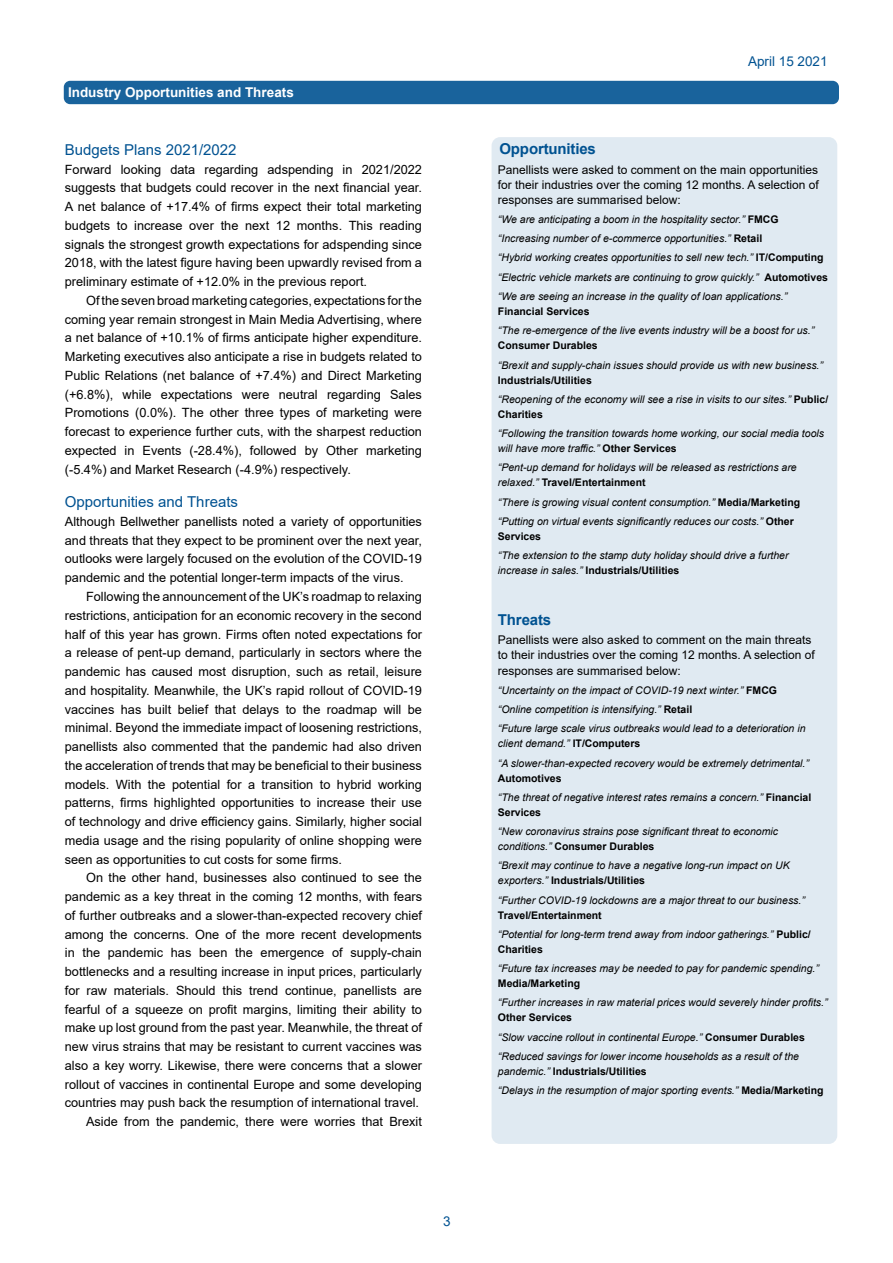
<style>
.page{position:relative;width:893px;height:1263px;background:#fff}
.page>*{position:absolute;margin:0;border:0;box-sizing:border-box;transform-origin:0 0}
.t1{font:15px "Arial";color:#005291}
.t2{font:700 15px "Arial";letter-spacing:-.01em;color:#005291}
.t3{font:700 13.5px "Arial";color:#fff}
.t4{font:13.5px "Arial";color:#005291}
.t5{font:12.75px/18.8px "Arial";color:#000;text-align:justify}
.t6{font:12px/15px "Arial";color:#000;text-align:justify}
.t7{font:italic 10.5px/19.2px "Arial";color:#000}
.t8{font:700 10.5px "Arial";color:#000}
.s1{font-weight:700;font-style:normal}
</style>
<div class="page">
<div style="left:64px;top:81px;width:775px;height:23px;background:#19639c;border-radius:6px"></div>
<div style="left:492px;top:137px;width:345px;height:1007px;background:#e0eaf2;border-radius:9px"></div>
<p class="t3" style="left:68px;top:88px;width:227px">Industry Opportunities and Threats</p>
<p class="t1" style="left:65px;top:139px;width:173px">Budgets Plans 2021/2022</p>
<p class="t5" style="left:65px;top:160px;width:359px">Forward looking data regarding adspending in 2021/2022 suggests that budgets could recover in the next financial year.<br>A net balance of +17.4% of firms expect their total marketing budgets to increase over the next 12 months. This reading signals the strongest growth expectations for adspending since 2018, with the latest figure having been upwardly revised from a preliminary estimate of +12.0% in the previous report.</p>
<p class="t5" style="left:65px;top:291px;width:359px;text-indent:21px">Of the seven broad marketing categories, expectations for the coming year remain strongest in Main Media Advertising, where a net balance of +10.1% of firms anticipate higher expenditure.<br>Marketing executives also anticipate a rise in budgets related to Public Relations (net balance of +7.4%) and Direct Marketing (+6.8%), while expectations were neutral regarding Sales Promotions (0.0%). The other three types of marketing were forecast to experience further cuts, with the sharpest reduction expected in Events (-28.4%), followed by Other marketing (-5.4%) and Market Research (-4.9%) respectively.</p>
<p class="t1" style="left:65px;top:492px;width:175px">Opportunities and Threats</p>
<p class="t5" style="left:65px;top:512px;width:359px">Although Bellwether panellists noted a variety of opportunities and threats that they expect to be prominent over the next year, outlooks were largely focused on the evolution of the COVID-19 pandemic and the potential longer-term impacts of the virus.</p>
<p class="t5" style="left:65px;top:587px;width:359px;text-indent:21px">Following the announcement of the UK’s roadmap to relaxing restrictions, anticipation for an economic recovery in the second half of this year has grown. Firms often noted expectations for a release of pent-up demand, particularly in sectors where the pandemic has caused most disruption, such as retail, leisure and hospitality. Meanwhile, the UK’s rapid rollout of COVID-19 vaccines has built belief that delays to the roadmap will be minimal. Beyond the immediate impact of loosening restrictions, panellists also commented that the pandemic had also driven the acceleration of trends that may be beneficial to their business models. With the potential for a transition to hybrid working patterns, firms highlighted opportunities to increase their use of technology and drive efficiency gains. Similarly, higher social media usage and the rising popularity of online shopping were seen as opportunities to cut costs for some firms.</p>
<p class="t5" style="left:65px;top:868px;width:359px;text-align:right">On the other hand, businesses also continued to see the pandemic as a key threat in the coming 12 months, with fears of further outbreaks and a slower-than-expected recovery chief among the concerns. One of the more recent developments in the pandemic has been the emergence of supply-chain bottlenecks and a resulting increase in input prices, particularly for raw materials. Should this trend continue, panellists are fearful of a squeeze on profit margins, limiting their ability to make up lost ground from the past year. Meanwhile, the threat of new virus strains that may be resistant to current vaccines was also a key worry. Likewise, there were concerns that a slower rollout of vaccines in continental Europe and some developing countries may push back the resumption of international travel.<br>Aside from the pandemic, there were worries that Brexit</p>
<p class="t4" style="left:443px;top:1212px;width:9px">3</p>
<p class="t4" style="left:748px;top:57px;width:81px">April 15 2021</p>
<p class="t2" style="left:499px;top:144px;width:98px">Opportunities</p>
<p class="t6" style="left:498px;top:162px;width:322px">Panellists were asked to comment on the main opportunities for their industries over the coming 12 months. A selection of responses are summarised below:</p>
<p class="t7" style="left:498px;top:210px;width:332px">“We are anticipating a boom in the hospitality sector.” <span class="s1">FMCG </span>“Increasing number of e-commerce opportunities.” <span class="s1">Retail<br></span>“Hybrid working creates opportunities to sell new tech.” <span class="s1">IT/Computing </span>“Electric vehicle markets are continuing to grow quickly.” <span class="s1">Automotives </span>“We are seeing an increase in the quality of loan applications.”</p>
<p class="t8" style="left:498px;top:307px;width:93px">Financial Services</p>
<p class="t7" style="left:498px;top:321px;width:318px">“The re-emergence of the live events industry will be a boost for us.”</p>
<p class="t8" style="left:498px;top:342px;width:101px">Consumer Durables</p>
<p class="t7" style="left:498px;top:355px;width:327px">“Brexit and supply-chain issues should provide us with new business.”</p>
<p class="t7" style="left:498px;top:370px;width:332px"><span class="s1">Industrials/Utilities<br></span>“Reopening of the economy will see a rise in visits to our sites.” <span class="s1">Public/</span></p>
<p class="t8" style="left:498px;top:410px;width:46px">Charities</p>
<p class="t7" style="left:498px;top:426px;width:328px;line-height:15px">“Following the transition towards home working, our social media tools will have more traffic.” <span class="s1">Other Services</span></p>
<p class="t7" style="left:498px;top:460px;width:300px;line-height:15px">“Pent-up demand for holidays will be released as restrictions are relaxed.” <span class="s1">Travel/Entertainment</span></p>
<p class="t7" style="left:498px;top:492px;width:304px">“There is growing visual content consumption.” <span class="s1">Media/Marketing </span>“Putting on virtual events significantly reduces our costs.” <span class="s1">Other</span></p>
<p class="t8" style="left:498px;top:532px;width:45px">Services</p>
<p class="t7" style="left:498px;top:548px;width:292px;line-height:15px">“The extension to the stamp duty holiday should drive a further increase in sales.” <span class="s1">Industrials/Utilities</span></p>
<p class="t2" style="left:498px;top:614px;width:55px">Threats</p>
<p class="t6" style="left:498px;top:632px;width:318px;text-align:left">Panellists were also asked to comment on the main threats to their industries over the coming 12 months. A selection of responses are summarised below:</p>
<p class="t7" style="left:498px;top:681px;width:309px">“Uncertainty on the impact of COVID-19 next winter.” <span class="s1">FMCG </span>“Online competition is intensifying.” <span class="s1">Retail<br></span>“Future large scale virus outbreaks would lead to a deterioration in</p>
<p class="t7" style="left:498px;top:734px;width:313px">client demand.” <span class="s1">IT/Computers<br></span>“A slower-than-expected recovery would be extremely detrimental.”</p>
<p class="t7" style="left:498px;top:768px;width:315px"><span class="s1">Automotives<br></span>“The threat of negative interest rates remains a concern.” <span class="s1">Financial</span></p>
<p class="t8" style="left:498px;top:808px;width:45px">Services</p>
<p class="t7" style="left:498px;top:824px;width:282px;line-height:15px">“New coronavirus strains pose significant threat to economic conditions.” <span class="s1">Consumer Durables</span></p>
<p class="t7" style="left:498px;top:858px;width:293px;line-height:15px">“Brexit may continue to have a negative long-run impact on UK exporters.” <span class="s1">Industrials/Utilities</span></p>
<p class="t7" style="left:498px;top:890px;width:308px">“Further COVID-19 lockdowns are a major threat to our business.”</p>
<p class="t7" style="left:498px;top:905px;width:314px"><span class="s1">Travel/Entertainment<br></span>“Potential for long-term trend away from indoor gatherings.” <span class="s1">Public/</span></p>
<p class="t8" style="left:498px;top:945px;width:46px">Charities</p>
<p class="t7" style="left:498px;top:959px;width:322px">“Future tax increases may be needed to pay for pandemic spending.”</p>
<p class="t8" style="left:498px;top:979px;width:84px">Media/Marketing</p>
<p class="t7" style="left:498px;top:993px;width:331px">“Further increases in raw material prices would severely hinder profits.”</p>
<p class="t7" style="left:498px;top:1008px;width:308px"><span class="s1">Other Services<br></span>“Slow vaccine rollout in continental Europe.” <span class="s1">Consumer Durables </span>“Reduced savings for lower income households as a result of the</p>
<p class="t7" style="left:498px;top:1062px;width:327px">pandemic.” <span class="s1">Industrials/Utilities<br></span>“Delays in the resumption of major sporting events.” <span class="s1">Media/Marketing</span></p>
</div>
